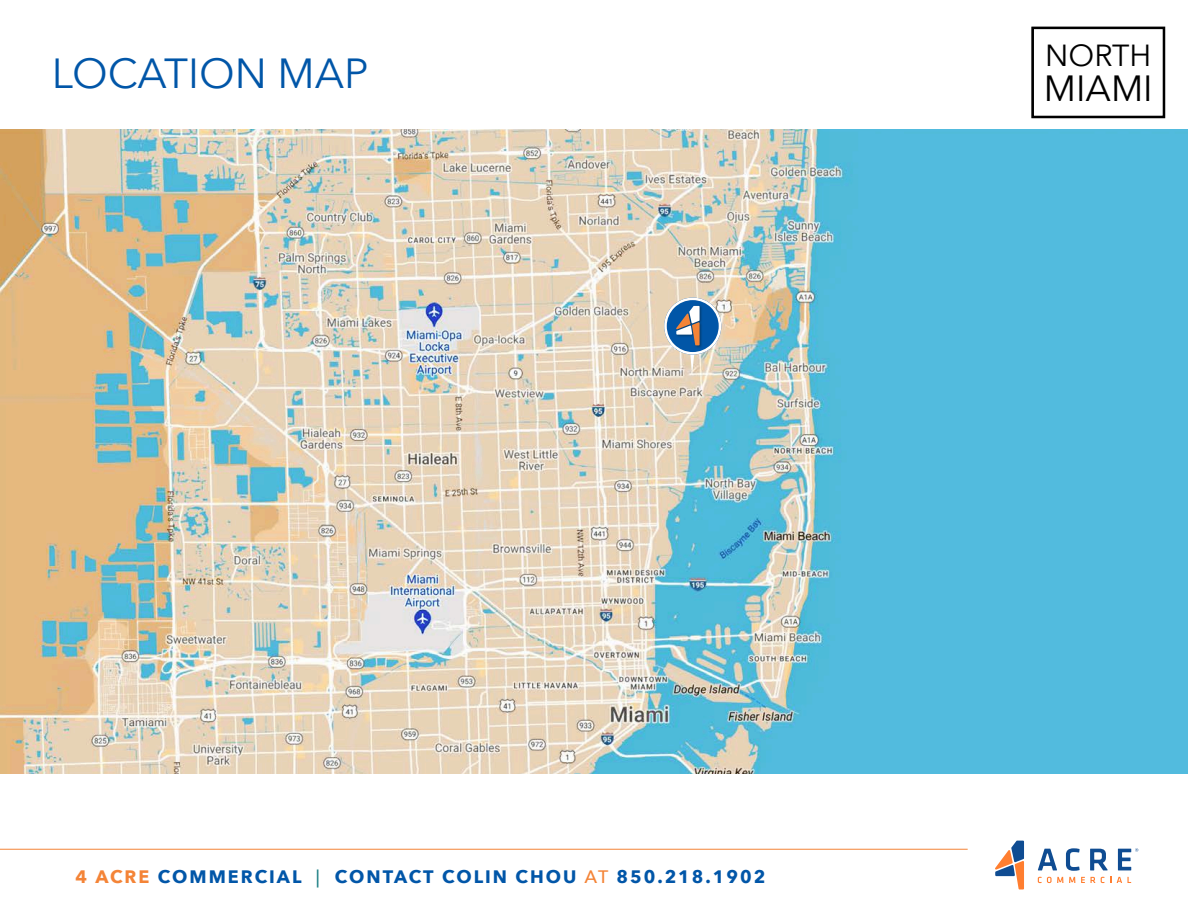
<style>
.page{position:relative;width:1188px;height:918px;background:#fff}
.page>*{position:absolute;margin:0;border:0;box-sizing:border-box;transform-origin:0 0}
.t1{font:42px "Avenir Next";color:#0156a8}
.t2{font:36.3px "Avenir Next";color:#000}
.t3{font:30.45px "Avenir Next";color:#000}
.t4{font:700 18px "Avenir Next";letter-spacing:.11em;color:#0156a8}
.s1{color:#f48437}
.s2{font-weight:500;color:#1d8085}
.s3{font-weight:500;color:#f48437}
</style>
<div class="page">
<hr style="left:0;top:849px;width:968px;height:1px;background:#f48437">
<svg style="left:1038px;top:849px;width:19px;height:21px"></svg>
<svg style="left:1066px;top:848px;width:14px;height:23px"></svg>
<svg style="left:1090px;top:849px;width:18px;height:21px"></svg>
<svg style="left:995px;top:841px;width:29px;height:49px"></svg>
<svg style="left:1118px;top:848px;width:20px;height:22px"></svg>
<svg style="left:1038px;top:877px;width:25px;height:6px"></svg>
<svg style="left:1069px;top:877px;width:6px;height:6px"></svg>
<svg style="left:1081px;top:877px;width:30px;height:6px"></svg>
<svg style="left:1117px;top:877px;width:14px;height:6px"></svg>
<img style="left:0;top:130px;width:1188px;height:643px">
<div style="left:1032px;top:27px;width:133px;height:91px;border:2px solid #000"></div>
<svg style="left:664px;top:298px;width:57px;height:77px;background:#92a6b7"></svg>
<p class="t1" style="left:52px;top:38px;width:318px">LOCATION MAP</p>
<p class="t3" style="left:1045px;top:29px;width:108px">NORTH</p>
<p class="t2" style="left:1044px;top:58px;width:110px">MIAMI</p>
<p class="t4" style="left:76px;top:862px;width:691px"><span class="s1">4 ACRE</span> COMMERCIAL <span class="s2">|</span> CONTACT COLIN CHOU <span class="s3">AT</span> 850.218.1902</p>
</div>
